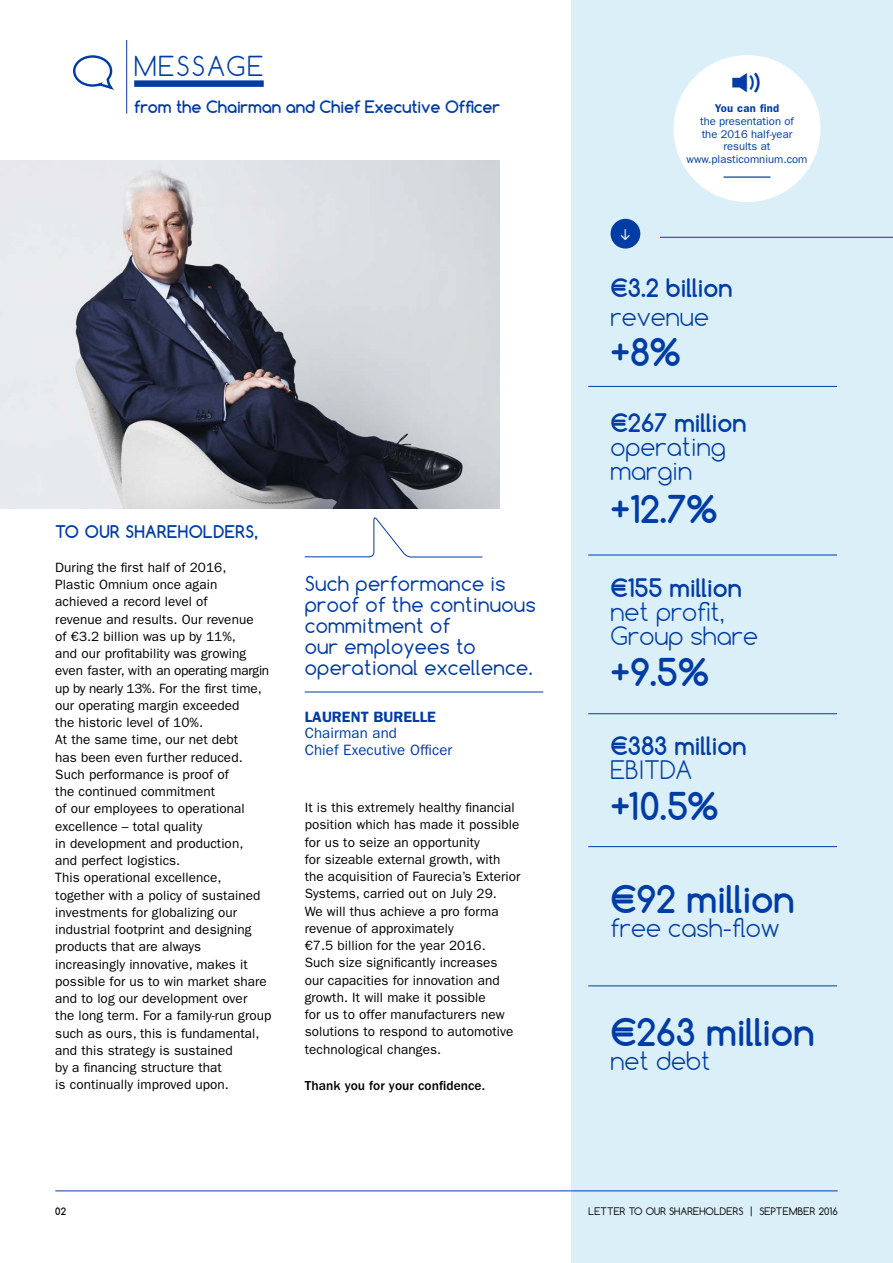
<style>
.page{position:relative;width:893px;height:1263px;background:#fff}
.page>*{position:absolute;margin:0;border:0;box-sizing:border-box;transform-origin:0 0}
.t1{font:700 36px "Comfortaa";color:#003ca6}
.t2{font:300 25.95px "Comfortaa";letter-spacing:.075em;color:#003ca6}
.t3{font:300 24px/24px "Comfortaa";color:#003ca6}
.t4{font:700 24px "Comfortaa";color:#003ca6}
.t5{font:19.5px/21px "Comfortaa";letter-spacing:.015em;color:#003ca6}
.t6{font:700 16.5px "Comfortaa";letter-spacing:.025em;color:#003ca6}
.t7{font:700 16.2px "Comfortaa";letter-spacing:-.01em;color:#003ca6}
.t8{font:15px/16.5px "ITC Franklin Gothic Std";letter-spacing:.005em;color:#003ca6}
.t9{font:600 15px "ITC Franklin Gothic Std";letter-spacing:.005em;color:#003ca6}
.t10{font:13.5px/17.2px "ITC Franklin Gothic Std";letter-spacing:.005em;color:#000}
.t11{font:500 13.5px "ITC Franklin Gothic Std";letter-spacing:.005em;color:#000}
.t12{font:11.25px/12.8px "ITC Franklin Gothic Std";color:#003ca6;text-align:center}
.t13{font:600 11.25px "ITC Franklin Gothic Std";letter-spacing:.025em;color:#003ca6}
.t14{font:9.75px "Comfortaa";letter-spacing:.01em;color:#000}
.t15{font:700 9.75px "Comfortaa";color:#000}
</style>
<div class="page">
<div style="left:571px;top:0;width:322px;height:1263px;background:#dbeff8"></div>
<div style="left:611px;top:219px;width:29px;height:30px;background:#003ca6;border-radius:50%"></div>
<hr style="left:588px;top:555px;width:249px;height:1px;background:#003ca6">
<hr style="left:588px;top:713px;width:249px;height:1px;background:#003ca6">
<hr style="left:588px;top:846px;width:249px;height:1px;background:#003ca6">
<hr style="left:588px;top:985px;width:249px;height:1px;background:#003ca6">
<hr style="left:588px;top:386px;width:249px;height:1px;background:#003ca6">
<hr style="left:660px;top:237px;width:233px;height:1px;background:#003ca6">
<img style="left:0;top:161px;width:499px;height:347px">
<svg style="left:73px;top:55px;width:41px;height:35px"></svg>
<div style="left:134px;top:80px;width:130px;height:7px;background:#003ca6"></div>
<hr style="left:126px;top:40px;width:1px;height:74px;background:#003ca6">
<hr style="left:305px;top:692px;width:238px;height:1px;background:#003ca6">
<svg style="left:304px;top:517px;width:179px;height:41px"></svg>
<div style="left:673px;top:55px;width:147px;height:147px;background:#fff;border-radius:50%"></div>
<hr style="left:723px;top:176px;width:47px;height:2px;background:#003ca6">
<hr style="left:55px;top:1190px;width:783px;height:1px;background:#003ca6">
<h2 class="t2" style="left:134px;top:49px;width:131px">MESSAGE</h2>
<p class="t7" style="left:134px;top:96px;width:367px">from the Chairman and Chief Executive Officer</p>
<p class="t6" style="left:55px;top:521px;width:204px">TO OUR SHAREHOLDERS,</p>
<p class="t10" style="left:55px;top:559px;width:218px">During the first half of 2016,<br>Plastic Omnium once again achieved a record level of<br>revenue and results. Our revenue<br>of €3.2 billion was up by 11%,<br>and our profitability was growing even faster, with an operating margin up by nearly 13%. For the first time, our operating margin exceeded<br>the historic level of 10%.<br>At the same time, our net debt<br>has been even further reduced.<br>Such performance is proof of<br>the continued commitment<br>of our employees to operational excellence – total quality<br>in development and production,<br>and perfect logistics.<br>This operational excellence, together with a policy of sustained investments for globalizing our industrial footprint and designing products that are always increasingly innovative, makes it possible for us to win market share and to log our development over<br>the long term. For a family-run group such as ours, this is fundamental, and this strategy is sustained<br>by a financing structure that<br>is continually improved upon.</p>
<h3 class="t5" style="left:305px;top:573px;width:232px">Such performance is proof of the continuous commitment of<br>our employees to operational excellence.</h3>
<p class="t9" style="left:305px;top:707px;width:133px">LAURENT BURELLE</p>
<p class="t8" style="left:305px;top:725px;width:149px">Chairman and<br>Chief Executive Officer</p>
<p class="t10" style="left:305px;top:799px;width:217px">It is this extremely healthy financial position which has made it possible for us to seize an opportunity<br>for sizeable external growth, with the acquisition of Faurecia’s Exterior<br>Systems, carried out on July 29.<br>We will thus achieve a pro forma revenue of approximately<br>€7.5 billion for the year 2016.<br>Such size significantly increases<br>our capacities for innovation and growth. It will make it possible<br>for us to offer manufacturers new solutions to respond to automotive technological changes.</p>
<p class="t11" style="left:305px;top:1078px;width:182px">Thank you for your confidence.</p>
<p class="t13" style="left:715px;top:102px;width:66px">You can find</p>
<p class="t12" style="left:687px;top:115px;width:122px">the presentation of<br>the 2016 half-year results at www.plasticomnium.com</p>
<h3 class="t4" style="left:611px;top:273px;width:123px">€3.2 billion</h3>
<h3 class="t3" style="left:611px;top:304px;width:100px">revenue</h3>
<h1 class="t1" style="left:611px;top:330px;width:72px">+8%</h1>
<h3 class="t4" style="left:611px;top:408px;width:137px">€267 million</h3>
<h3 class="t3" style="left:611px;top:435px;width:117px">operating margin</h3>
<h1 class="t1" style="left:611px;top:486px;width:108px">+12.7%</h1>
<h3 class="t4" style="left:611px;top:573px;width:133px">€155 million</h3>
<h3 class="t3" style="left:611px;top:600px;width:149px">net profit,<br>Group share</h3>
<h1 class="t1" style="left:611px;top:649px;width:100px">+9.5%</h1>
<h3 class="t4" style="left:611px;top:731px;width:137px">€383 million</h3>
<h3 class="t3" style="left:611px;top:758px;width:83px">EBITDA</h3>
<h1 class="t1" style="left:611px;top:783px;width:109px">+10.5%</h1>
<h1 class="t1" style="left:611px;top:876px;width:186px">€92 million</h1>
<h3 class="t3" style="left:611px;top:915px;width:170px">free cash-flow</h3>
<h1 class="t1" style="left:611px;top:1009px;width:205px">€263 million</h1>
<h3 class="t3" style="left:611px;top:1048px;width:101px">net debt</h3>
<p class="t15" style="left:55px;top:1205px;width:12px">02</p>
<p class="t14" style="left:589px;top:1205px;width:251px">LETTER TO OUR SHAREHOLDERS | SEPTEMBER 2016</p>
</div>
